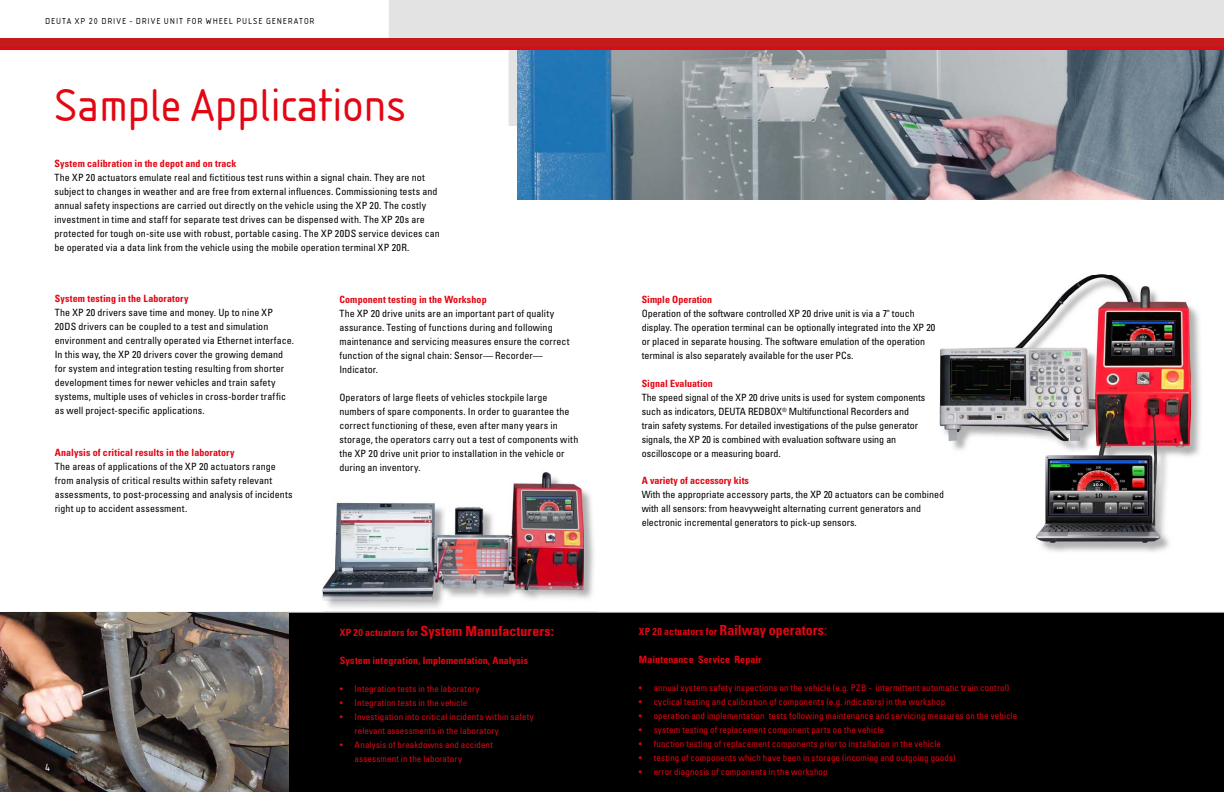
<style>
.page{position:relative;width:1224px;height:792px;background:#fff}
.page>*{position:absolute;margin:0;border:0;box-sizing:border-box;transform-origin:0 0}
.t1{font:48px "Isonorm";letter-spacing:-.005em;color:#e30613}
.t2{font:700 condensed 14px "Univers";letter-spacing:.01em;color:#e30613}
.t3{font:11px "Isonorm";color:#fff}
.t4{font:condensed 10px/14px "Univers";letter-spacing:.005em;color:#000}
.t5{font:700 condensed 10px "Univers";letter-spacing:.01em;color:#e30613}
.t6{font:condensed 9px/14px "Univers";letter-spacing:.015em;color:#e30613}
.t7{font:9px "Isonorm";letter-spacing:.11em;color:#000}
.s1{font-size:10px}
.s2{font-stretch:normal}
.s3{font-size:14px}
.s4{font-weight:400;font-size:14px}
</style>
<div class="page">
<div style="left:389px;top:0;width:835px;height:126px;background:#e3e3e3"></div>
<div style="left:0;top:38px;width:1224px;height:9px;background:#c51a1b"></div>
<hr style="left:0;top:47px;width:1224px;height:3px;background:#e30613">
<div style="left:329px;top:51px;width:179px;height:192px;background:#fff"></div>
<img style="left:518px;top:50px;width:706px;height:150px">
<div style="left:289px;top:612px;width:935px;height:180px;background:#000"></div>
<img style="left:0;top:612px;width:289px;height:180px">
<img style="left:325px;top:491px;width:271px;height:122px">
<img style="left:325px;top:475px;width:259px;height:129px">
<img style="left:976px;top:292px;width:225px;height:260px">
<img style="left:1065px;top:274px;width:90px;height:18px">
<img style="left:940px;top:348px;width:36px;height:143px">
<svg style="left:940px;top:491px;width:4px;height:7px"></svg>
<p class="t7" style="left:45px;top:16px;width:271px">DEUTA XP 20 DRIVE - DRIVE UNIT FOR WHEEL PULSE GENERATOR</p>
<h1 class="t1" style="left:55px;top:79px;width:352px">Sample Applications</h1>
<p class="t5" style="left:55px;top:157px;width:184px">System calibration in the depot and on track</p>
<p class="t4" style="left:55px;top:170px;width:387px">The XP 20 actuators emulate real and fictitious test runs within a signal chain. They are not subject to changes in weather and are free from external influences. Commissioning tests and annual safety inspections are carried out directly on the vehicle using the XP 20. The costly investment in time and staff for separate test drives can be dispensed with. The XP 20s are protected for tough on-site use with robust, portable casing. The XP 20DS service devices can be operated via a data link from the vehicle using the mobile operation terminal XP 20R.</p>
<p class="t5" style="left:55px;top:293px;width:135px">System testing in the Laboratory</p>
<p class="t4" style="left:55px;top:306px;width:241px">The XP 20 drivers save time and money. Up to nine XP 20DS drivers can be coupled to a test and simulation environment and centrally operated via Ethernet interface.<br>In this way, the XP 20 drivers cover the growing demand for system and integration testing resulting from shorter development times for newer vehicles and train safety systems, multiple uses of vehicles in cross-border traffic as well project-specific applications.</p>
<p class="t5" style="left:55px;top:447px;width:181px">Analysis of critical results in the laboratory</p>
<p class="t4" style="left:55px;top:460px;width:239px">The areas of applications of the XP 20 actuators range from analysis of critical results within safety relevant assessments, to post-processing and analysis of incidents right up to accident assessment.</p>
<p class="t3" style="left:45px;top:762px;width:6px">4</p>
<p class="t5" style="left:339px;top:293px;width:149px">Component testing in the Workshop</p>
<p class="t4" style="left:339px;top:306px;width:232px">The XP 20 drive units are an important part of quality assurance. Testing of functions during and following maintenance and servicing measures ensure the correct function of the signal chain: Sensor— Recorder— Indicator.</p>
<p class="t4" style="left:339px;top:390px;width:240px">Operators of large fleets of vehicles stockpile large numbers of spare components. In order to guarantee the correct functioning of these, even after many years in storage, the operators carry out a test of components with the XP 20 drive unit prior to installation in the vehicle or during an inventory.</p>
<h2 class="t2" style="left:340px;top:622px;width:216px"><span class="s1">XP 20 actuators for</span> System Manufacturers<span class="s2">:</span></h2>
<p class="t5" style="left:340px;top:654px;width:190px">System integration, Implementation, Analysis</p>
<p class="t6" style="left:340px;top:681px;width:141px">• Integration tests in the laboratory</p>
<p class="t6" style="left:340px;top:695px;width:129px">• Integration tests in the vehicle</p>
<p class="t6" style="left:355px;top:709px;width:181px;text-indent:-15px">• Investigation into critical incidents within safety relevant assessments in the laboratory</p>
<p class="t6" style="left:355px;top:737px;width:140px;text-indent:-15px">• Analysis of breakdowns and accident assessment in the laboratory</p>
<p class="t5" style="left:642px;top:294px;width:72px">Simple Operation</p>
<p class="t4" style="left:642px;top:307px;width:295px">Operation of the software controlled XP 20 drive unit is via a 7" touch display. The operation terminal can be optionally integrated into the XP 20 or placed in separate housing. The software emulation of the operation terminal is also separately available for the user PCs.</p>
<p class="t5" style="left:642px;top:378px;width:73px">Signal Evaluation</p>
<p class="t4" style="left:642px;top:391px;width:285px">The speed signal of the XP 20 drive units is used for system components such as indicators, DEUTA REDBOX<sup>®</sup> Multifunctional Recorders and train safety systems. For detailed investigations of the pulse generator signals, the XP 20 is combined with evaluation software using an oscilloscope or a measuring board.</p>
<p class="t5" style="left:642px;top:474px;width:109px">A variety of accessory kits</p>
<p class="t4" style="left:642px;top:487px;width:304px">With the appropriate accessory parts, the XP 20 actuators can be combined with all sensors: from heavyweight alternating current generators and electronic incremental generators to pick-up sensors.</p>
<p class="t5" style="left:639px;top:625px;width:190px">XP 20 actuators for <span class="s3">Railway operators</span><span class="s4">:</span></p>
<p class="t5" style="left:639px;top:653px;width:124px">Maintenance Service Repair</p>
<p class="t6" style="left:639px;top:681px;width:372px">• annual system safety inspections on the vehicle (e.g. PZB - intermittent automatic train control)</p>
<p class="t6" style="left:639px;top:695px;width:308px">• cyclical testing and calibration of components (e.g. indicators) in the workshop</p>
<p class="t6" style="left:639px;top:709px;width:380px">• operation and implementation tests following maintenance and servicing measures on the vehicle</p>
<p class="t6" style="left:639px;top:723px;width:247px">• system testing of replacement component parts on the vehicle</p>
<p class="t6" style="left:639px;top:737px;width:304px">• function testing of replacement components prior to installation in the vehicle</p>
<p class="t6" style="left:639px;top:751px;width:318px">• testing of components which have been in storage (incoming and outgoing goods)</p>
<p class="t6" style="left:639px;top:765px;width:190px">• error diagnosis of components in the workshop</p>
</div>
